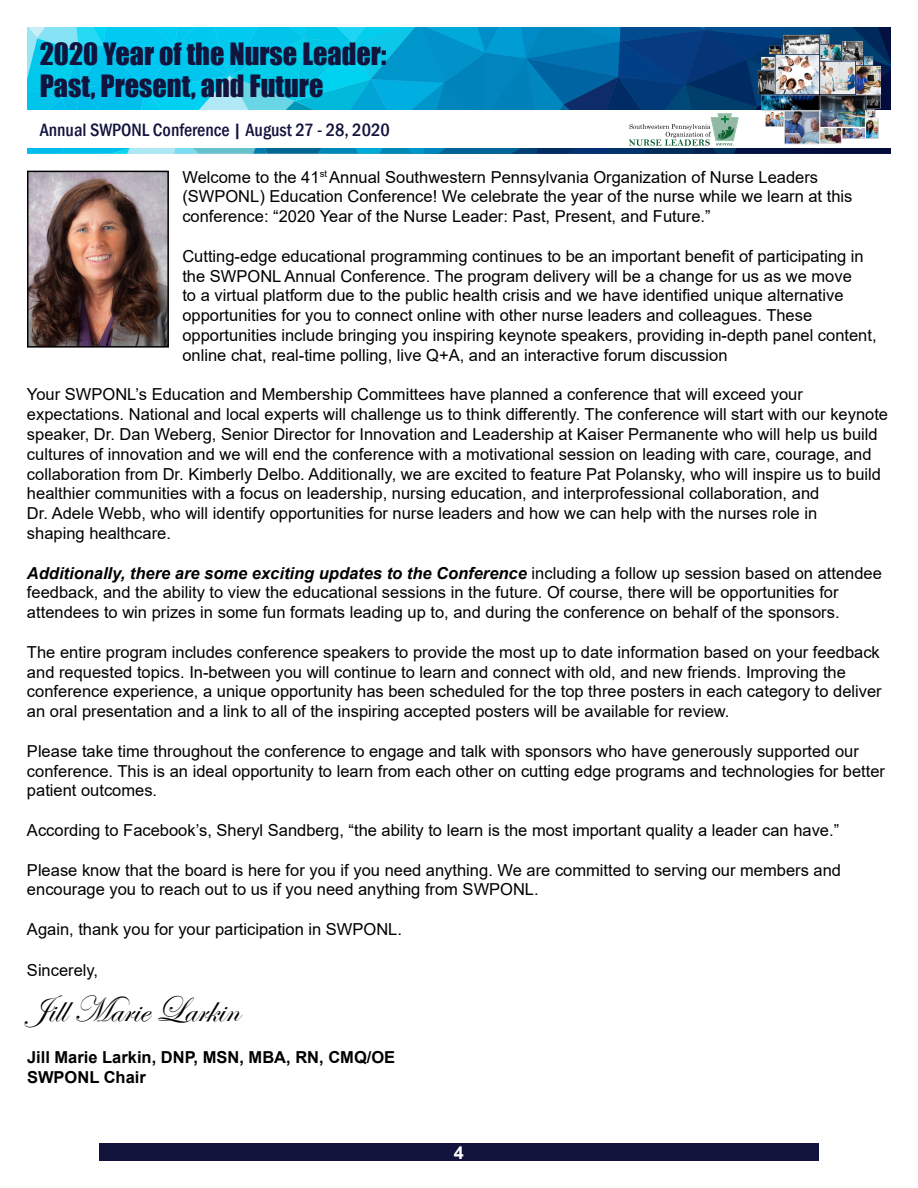
<style>
.page{position:relative;width:918px;height:1188px;background:#fff}
.page>*{position:absolute;margin:0;border:0;box-sizing:border-box;transform-origin:0 0}
.t1{font:37.5px "Edwardian Script ITC";color:#000}
.t2{font:28.2px/32.4px "Impact";color:#12143e}
.t3{font:500 condensed 18.3px "Franklin Gothic";color:#12143e}
.t4{font:700 18px "Arial";color:#fff}
.t5{font:16.5px/19.8px "Arial";color:#000}
.t6{font:700 16.5px/19.8px "Arial";color:#000}
.s1{font-weight:700;font-style:italic}
</style>
<div class="page">
<svg style="left:27px;top:27px;width:864px;height:127px"></svg>
<img style="left:755px;top:31px;width:130px;height:116px">
<div style="left:99px;top:1144px;width:720px;height:17px;background:#12143d"></div>
<img style="left:30px;top:174px;width:136px;height:171px">
<div style="left:27px;top:171px;width:142px;height:177px;border:2px solid #000"></div>
<h2 class="t2" style="left:40px;top:37px;width:348px">2020 Year of the Nurse Leader:<br>Past, Present, and Future</h2>
<p class="t3" style="left:40px;top:118px;width:352px">Annual SWPONL Conference | August 27 - 28, 2020</p>
<p class="t5" style="left:182px;top:167px;width:672px">Welcome to the 41<sup>st</sup> Annual Southwestern Pennsylvania Organization of Nurse Leaders (SWPONL) Education Conference! We celebrate the year of the nurse while we learn at this conference: “2020 Year of the Nurse Leader: Past, Present, and Future.”</p>
<p class="t5" style="left:182px;top:246px;width:696px">Cutting-edge educational programming continues to be an important benefit of participating in the SWPONL Annual Conference. The program delivery will be a change for us as we move<br>to a virtual platform due to the public health crisis and we have identified unique alternative opportunities for you to connect online with other nurse leaders and colleagues. These opportunities include bringing you inspiring keynote speakers, providing in-depth panel content, online chat, real-time polling, live Q+A, and an interactive forum discussion</p>
<p class="t5" style="left:27px;top:385px;width:863px">Your SWPONL’s Education and Membership Committees have planned a conference that will exceed your expectations. National and local experts will challenge us to think differently. The conference will start with our keynote speaker, Dr. Dan Weberg, Senior Director for Innovation and Leadership at Kaiser Permanente who will help us build cultures of innovation and we will end the conference with a motivational session on leading with care, courage, and collaboration from Dr. Kimberly Delbo. Additionally, we are excited to feature Pat Polansky, who will inspire us to build healthier communities with a focus on leadership, nursing education, and interprofessional collaboration, and<br>Dr. Adele Webb, who will identify opportunities for nurse leaders and how we can help with the nurses role in<br>shaping healthcare.</p>
<p class="t5" style="left:27px;top:563px;width:856px"><span class="s1">Additionally, there are some exciting updates to the Conference</span> including a follow up session based on attendee feedback, and the ability to view the educational sessions in the future. Of course, there will be opportunities for attendees to win prizes in some fun formats leading up to, and during the conference on behalf of the sponsors.</p>
<p class="t5" style="left:27px;top:642px;width:856px">The entire program includes conference speakers to provide the most up to date information based on your feedback and requested topics. In-between you will continue to learn and connect with old, and new friends. Improving the conference experience, a unique opportunity has been scheduled for the top three posters in each category to deliver an oral presentation and a link to all of the inspiring accepted posters will be available for review.</p>
<p class="t5" style="left:27px;top:741px;width:860px">Please take time throughout the conference to engage and talk with sponsors who have generously supported our conference. This is an ideal opportunity to learn from each other on cutting edge programs and technologies for better patient outcomes.</p>
<p class="t5" style="left:27px;top:820px;width:814px">According to Facebook’s, Sheryl Sandberg, “the ability to learn is the most important quality a leader can have.”</p>
<p class="t5" style="left:27px;top:860px;width:816px">Please know that the board is here for you if you need anything. We are committed to serving our members and encourage you to reach out to us if you need anything from SWPONL.</p>
<p class="t5" style="left:27px;top:919px;width:377px">Again, thank you for your participation in SWPONL.</p>
<p class="t5" style="left:27px;top:961px;width:73px">Sincerely,</p>
<h1 class="t1" style="left:27px;top:990px;width:214px">Jill Marie Larkin</h1>
<p class="t6" style="left:27px;top:1047px;width:370px">Jill Marie Larkin, DNP, MSN, MBA, RN, CMQ/OE<br>SWPONL Chair</p>
<p class="t4" style="left:454px;top:1140px;width:12px">4</p>
</div>
